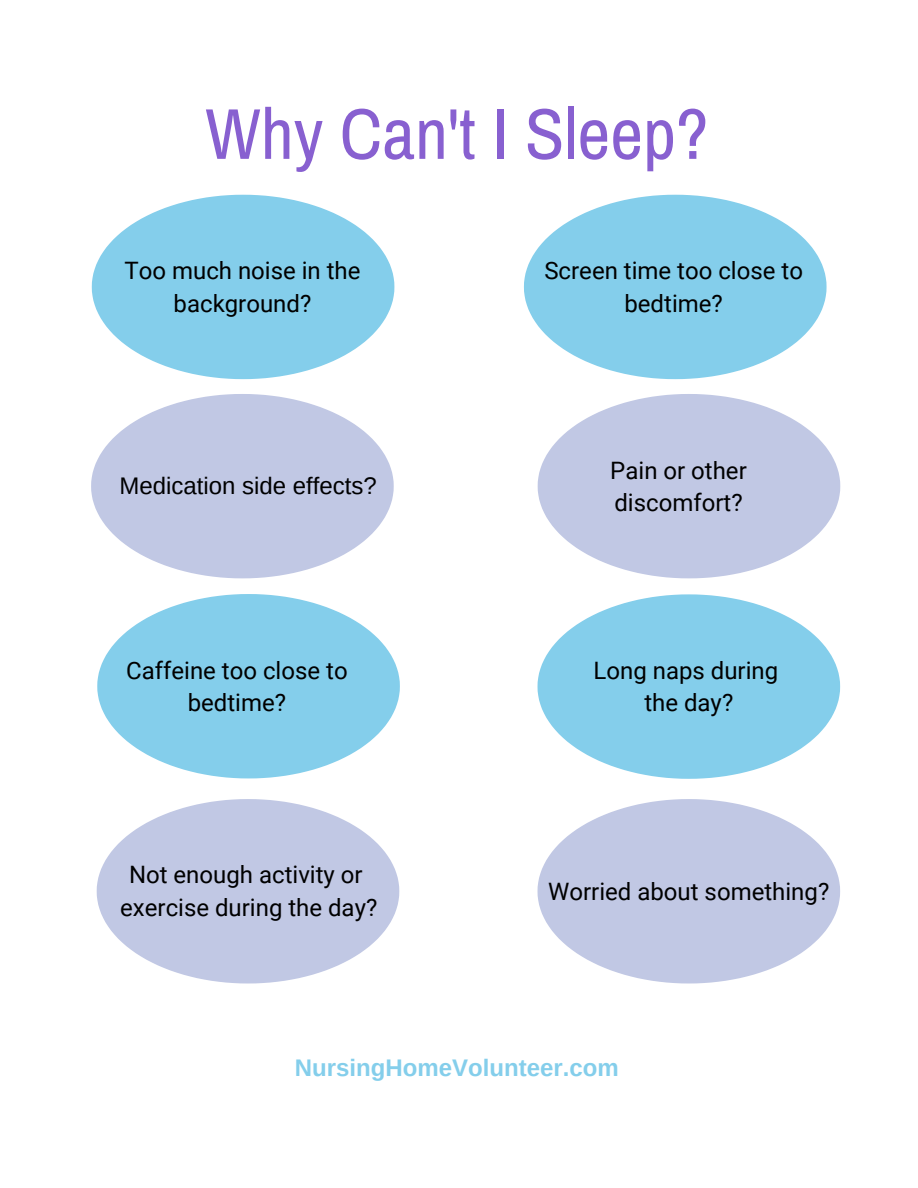
<style>
.page{position:relative;width:918px;height:1188px;background:#fff}
.page>*{position:absolute;margin:0;border:0;box-sizing:border-box;transform-origin:0 0}
.t1{font:72px "Archivo Narrow";color:#8860d0}
.t2{font:24px/32.7px "Roboto";color:#000;text-align:center}
.t3{font:700 24px "Arimo";color:#84ceeb}
.t4{font:24px "Arimo";color:#000}
</style>
<div class="page">
<svg style="left:91px;top:394px;width:303px;height:184px;fill:#c1c8e4"></svg>
<svg style="left:524px;top:195px;width:303px;height:184px;fill:#84ceeb"></svg>
<svg style="left:92px;top:195px;width:302px;height:184px;fill:#84ceeb"></svg>
<svg style="left:538px;top:394px;width:302px;height:184px;fill:#c1c8e4"></svg>
<svg style="left:97px;top:594px;width:303px;height:184px;fill:#84ceeb"></svg>
<svg style="left:538px;top:594px;width:302px;height:185px;fill:#84ceeb"></svg>
<svg style="left:97px;top:799px;width:302px;height:185px;fill:#c1c8e4"></svg>
<svg style="left:538px;top:799px;width:302px;height:185px;fill:#c1c8e4"></svg>
<h1 class="t1" style="left:205px;top:96px;width:505px">Why Can't I Sleep?</h1>
<p class="t2" style="left:124px;top:254px;width:238px">Too much noise in the background?</p>
<p class="t4" style="left:119px;top:472px;width:259px">Medication side effects?</p>
<p class="t2" style="left:126px;top:654px;width:223px">Caffeine too close to bedtime?</p>
<p class="t2" style="left:120px;top:859px;width:259px">Not enough activity or exercise during the day?</p>
<p class="t2" style="left:544px;top:254px;width:260px">Screen time too close to bedtime?</p>
<p class="t2" style="left:610px;top:454px;width:138px;text-align:left">Pain or other discomfort?</p>
<p class="t2" style="left:594px;top:654px;width:186px">Long naps during the day?</p>
<p class="t2" style="left:548px;top:875px;width:283px">Worried about something?</p>
<p class="t3" style="left:295px;top:1055px;width:325px">NursingHomeVolunteer.com</p>
</div>
